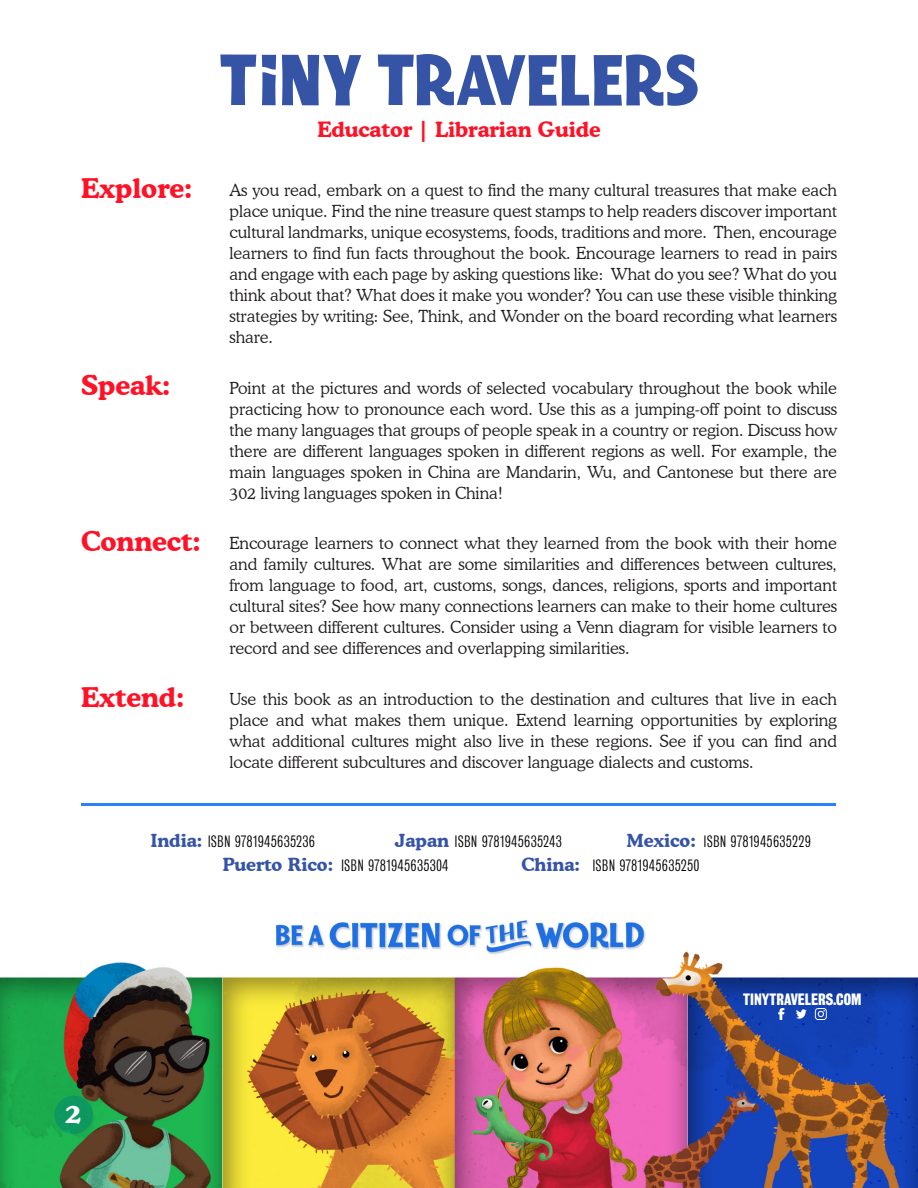
<style>
.page{position:relative;width:918px;height:1188px;background:#fff}
.page>*{position:absolute;margin:0;border:0;box-sizing:border-box;transform-origin:0 0}
.t1{font:700 27px "Cooper BT";color:#ff1226}
.t2{font:700 27px "Cooper BT";color:#fff}
.t3{font:700 21px "Cooper BT";color:#ff1226}
.t4{font:700 18px "Cooper BT";color:#3654a6}
.t5{font:300 16.5px/21px "Cooper BT";color:#231f20;text-align:justify}
.t6{font:300 15px "Bureau Grot Condensed";letter-spacing:.05em;color:#040503}
.t7{font:700 15px "Bureau Grot Condensed";color:#fff}
</style>
<div class="page">
<img style="left:0;top:951px;width:918px;height:237px">
<img style="left:258px;top:920px;width:402px;height:45px">
<div style="left:55px;top:1096px;width:38px;height:38px;background:#0e985f;border-radius:50%"></div>
<svg style="left:220px;top:54px;width:36px;height:51px"></svg>
<svg style="left:282px;top:55px;width:79px;height:50px"></svg>
<svg style="left:262px;top:55px;width:14px;height:50px"></svg>
<svg style="left:378px;top:54px;width:320px;height:52px"></svg>
<hr style="left:82px;top:804px;width:754px;height:2px;background:#2c81fb">
<svg style="left:779px;top:1009px;width:6px;height:11px"></svg>
<svg style="left:794px;top:1009px;width:13px;height:11px"></svg>
<svg style="left:814px;top:1009px;width:12px;height:11px"></svg>
<p class="t3" style="left:317px;top:116px;width:285px">Educator | Librarian Guide</p>
<p class="t1" style="left:81px;top:172px;width:113px">Explore:</p>
<p class="t5" style="left:230px;top:180px;width:609px">As you read, embark on a quest to find the many cultural treasures that make each place unique. Find the nine treasure quest stamps to help readers discover important cultural landmarks, unique ecosystems, foods, traditions and more. Then, encourage learners to find fun facts throughout the book. Encourage learners to read in pairs and engage with each page by asking questions like: What do you see? What do you think about that? What does it make you wonder? You can use these visible thinking strategies by writing: See, Think, and Wonder on the board recording what learners share.</p>
<p class="t1" style="left:81px;top:369px;width:91px">Speak:</p>
<p class="t1" style="left:81px;top:524px;width:121px">Connect:</p>
<p class="t1" style="left:81px;top:681px;width:105px">Extend:</p>
<p class="t5" style="left:230px;top:377px;width:609px">Point at the pictures and words of selected vocabulary throughout the book while practicing how to pronounce each word. Use this as a jumping-off point to discuss the many languages that groups of people speak in a country or region. Discuss how there are different languages spoken in different regions as well. For example, the main languages spoken in China are Mandarin, Wu, and Cantonese but there are 302 living languages spoken in China!</p>
<p class="t5" style="left:230px;top:532px;width:609px">Encourage learners to connect what they learned from the book with their home and family cultures. What are some similarities and differences between cultures, from language to food, art, customs, songs, dances, religions, sports and important cultural sites? See how many connections learners can make to their home cultures or between different cultures. Consider using a Venn diagram for visible learners to record and see differences and overlapping similarities.</p>
<p class="t5" style="left:230px;top:689px;width:609px">Use this book as an introduction to the destination and cultures that live in each place and what makes them unique. Extend learning opportunities by exploring what additional cultures might also live in these regions. See if you can find and locate different subcultures and discover language dialects and customs.</p>
<p class="t4" style="left:151px;top:829px;width:53px">India:</p>
<p class="t6" style="left:208px;top:833px;width:108px">ISBN 9781945635236</p>
<p class="t4" style="left:627px;top:829px;width:71px">Mexico:</p>
<p class="t6" style="left:341px;top:858px;width:108px">ISBN 9781945635304</p>
<p class="t4" style="left:395px;top:829px;width:56px">Japan</p>
<p class="t6" style="left:455px;top:833px;width:108px">ISBN 9781945635243</p>
<p class="t6" style="left:704px;top:833px;width:108px">ISBN 9781945635229</p>
<p class="t4" style="left:522px;top:854px;width:60px">China:</p>
<p class="t4" style="left:223px;top:854px;width:112px">Puerto Rico:</p>
<p class="t6" style="left:593px;top:858px;width:108px">ISBN 9781945635250</p>
<p class="t2" style="left:65px;top:1096px;width:18px">2</p>
<p class="t7" style="left:743px;top:990px;width:120px">TINYTRAVELERS.COM</p>
</div>
